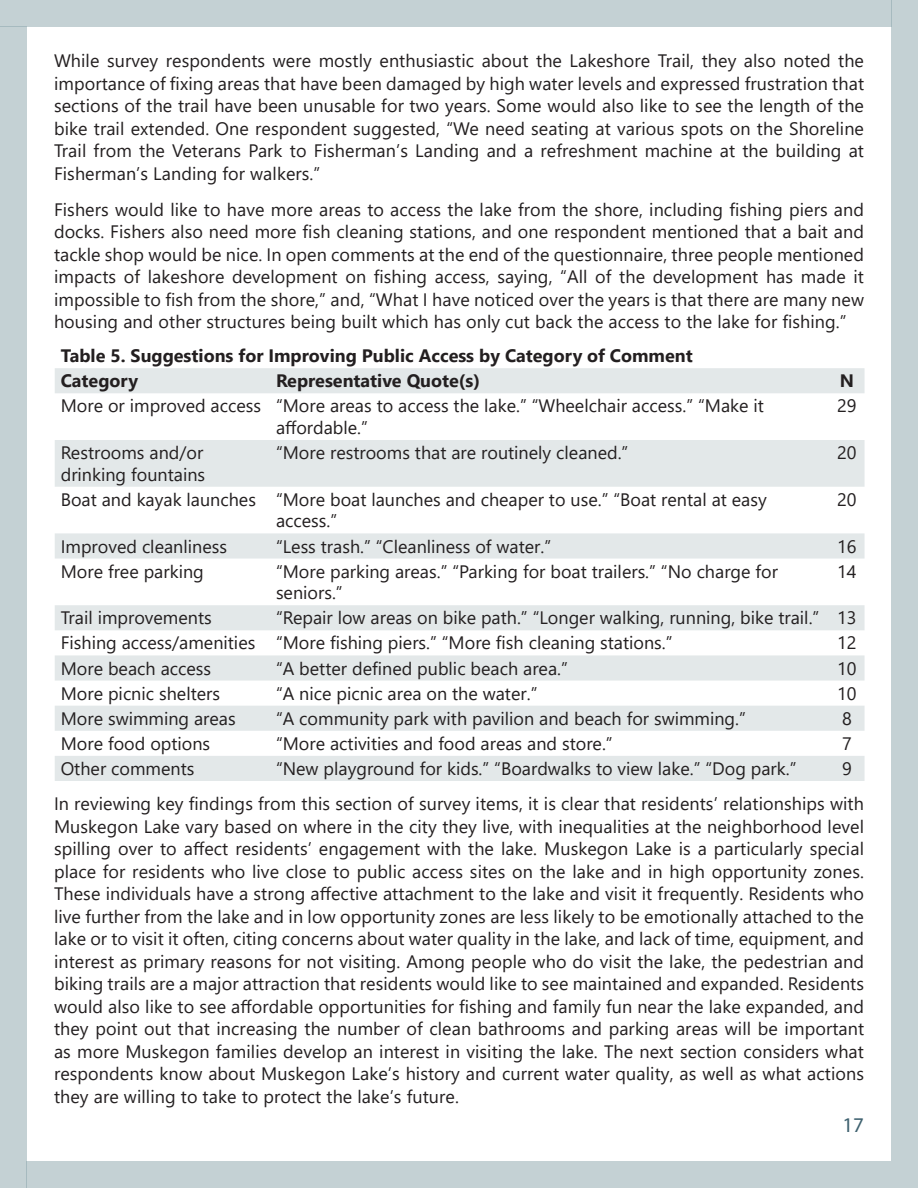
<style>
.page{position:relative;width:918px;height:1188px;background:#fff}
.page>*{position:absolute;margin:0;border:0;box-sizing:border-box;transform-origin:0 0}
.t1{font:21px "Myriad Pro";color:#3e616f}
.t2{font:18px/22.5px "Segoe UI";color:#231f20;text-align:justify}
.t3{font:700 18px "Segoe UI";color:#231f20}
</style>
<div class="page">
<div style="left:0;top:0;width:891px;height:27px;background:#c4d1d4"></div>
<div style="left:0;top:27px;width:27px;height:1161px;background:#c4d1d4"></div>
<div style="left:27px;top:1161px;width:864px;height:27px;background:#c4d1d4"></div>
<div style="left:891px;top:0;width:27px;height:1188px;background:#c4d1d4"></div>
<svg style="left:55px;top:368px;width:810px;height:413px"></svg>
<p class="t2" style="left:54px;top:48px;width:812px">While survey respondents were mostly enthusiastic about the Lakeshore Trail, they also noted the importance of fixing areas that have been damaged by high water levels and expressed frustration that sections of the trail have been unusable for two years. Some would also like to see the length of the bike trail extended. One respondent suggested, “We need seating at various spots on the Shoreline Trail from the Veterans Park to Fisherman’s Landing and a refreshment machine at the building at Fisherman’s Landing for walkers.”</p>
<p class="t2" style="left:54px;top:196px;width:812px">Fishers would like to have more areas to access the lake from the shore, including fishing piers and docks. Fishers also need more fish cleaning stations, and one respondent mentioned that a bait and tackle shop would be nice. In open comments at the end of the questionnaire, three people mentioned impacts of lakeshore development on fishing access, saying, “All of the development has made it impossible to fish from the shore,” and, “What I have noticed over the years is that there are many new housing and other structures being built which has only cut back the access to the lake for fishing.”</p>
<p class="t3" style="left:61px;top:339px;width:633px">Table 5. Suggestions for Improving Public Access by Category of Comment</p>
<p class="t3" style="left:61px;top:364px;width:79px">Category</p>
<p class="t3" style="left:276px;top:364px;width:206px">Representative Quote(s)</p>
<p class="t3" style="left:840px;top:364px;width:16px">N</p>
<p class="t2" style="left:61px;top:393px;width:202px">More or improved access</p>
<p class="t2" style="left:276px;top:394px;width:489px;line-height:21.6px">“More areas to access the lake.” “Wheelchair access.” “Make it affordable.”</p>
<p class="t2" style="left:837px;top:393px;width:21px">29</p>
<p class="t2" style="left:61px;top:440px;width:144px">Restrooms and/or</p>
<p class="t2" style="left:61px;top:461px;width:146px">drinking fountains</p>
<p class="t2" style="left:276px;top:440px;width:354px">“More restrooms that are routinely cleaned.”</p>
<p class="t2" style="left:837px;top:440px;width:21px">20</p>
<p class="t2" style="left:61px;top:487px;width:197px">Boat and kayak launches</p>
<p class="t2" style="left:276px;top:487px;width:492px;line-height:21.6px">“More boat launches and cheaper to use.” “Boat rental at easy access.”</p>
<p class="t2" style="left:837px;top:487px;width:21px">20</p>
<p class="t2" style="left:61px;top:533px;width:168px">Improved cleanliness</p>
<p class="t2" style="left:276px;top:533px;width:277px">“Less trash.” “Cleanliness of water.”</p>
<p class="t2" style="left:837px;top:533px;width:21px">16</p>
<p class="t2" style="left:61px;top:558px;width:145px">More free parking</p>
<p class="t2" style="left:276px;top:559px;width:503px;line-height:21.6px">“More parking areas.” “Parking for boat trailers.” “No charge for seniors.”</p>
<p class="t2" style="left:837px;top:558px;width:21px">14</p>
<p class="t2" style="left:61px;top:605px;width:153px">Trail improvements</p>
<p class="t2" style="left:276px;top:605px;width:545px">“Repair low areas on bike path.” “Longer walking, running, bike trail.”</p>
<p class="t2" style="left:837px;top:605px;width:21px">13</p>
<p class="t2" style="left:61px;top:630px;width:196px">Fishing access/amenities</p>
<p class="t2" style="left:276px;top:630px;width:398px">“More fishing piers.” “More fish cleaning stations.”</p>
<p class="t2" style="left:837px;top:630px;width:21px">12</p>
<p class="t2" style="left:61px;top:655px;width:152px">More beach access</p>
<p class="t2" style="left:276px;top:655px;width:293px">“A better defined public beach area.”</p>
<p class="t2" style="left:837px;top:655px;width:21px">10</p>
<p class="t2" style="left:61px;top:680px;width:161px">More picnic shelters</p>
<p class="t2" style="left:276px;top:680px;width:263px">“A nice picnic area on the water.”</p>
<p class="t2" style="left:837px;top:680px;width:21px">10</p>
<p class="t2" style="left:61px;top:706px;width:177px">More swimming areas</p>
<p class="t2" style="left:276px;top:706px;width:471px">“A community park with pavilion and beach for swimming.”</p>
<p class="t2" style="left:842px;top:706px;width:11px">8</p>
<p class="t2" style="left:61px;top:731px;width:151px">More food options</p>
<p class="t2" style="left:276px;top:731px;width:338px">“More activities and food areas and store.”</p>
<p class="t2" style="left:842px;top:731px;width:11px">7</p>
<p class="t2" style="left:61px;top:756px;width:135px">Other comments</p>
<p class="t2" style="left:276px;top:756px;width:522px">“New playground for kids.” “Boardwalks to view lake.” “Dog park.”</p>
<p class="t2" style="left:842px;top:756px;width:11px">9</p>
<p class="t2" style="left:54px;top:791px;width:812px">In reviewing key findings from this section of survey items, it is clear that residents’ relationships with Muskegon Lake vary based on where in the city they live, with inequalities at the neighborhood level spilling over to affect residents’ engagement with the lake. Muskegon Lake is a particularly special place for residents who live close to public access sites on the lake and in high opportunity zones.<br>These individuals have a strong affective attachment to the lake and visit it frequently. Residents who live further from the lake and in low opportunity zones are less likely to be emotionally attached to the lake or to visit it often, citing concerns about water quality in the lake, and lack of time, equipment, and interest as primary reasons for not visiting. Among people who do visit the lake, the pedestrian and biking trails are a major attraction that residents would like to see maintained and expanded. Residents would also like to see affordable opportunities for fishing and family fun near the lake expanded, and they point out that increasing the number of clean bathrooms and parking areas will be important as more Muskegon families develop an interest in visiting the lake. The next section considers what respondents know about Muskegon Lake’s history and current water quality, as well as what actions they are willing to take to protect the lake’s future.</p>
<h1 class="t1" style="left:842px;top:1112px;width:23px">17</h1>
</div>
